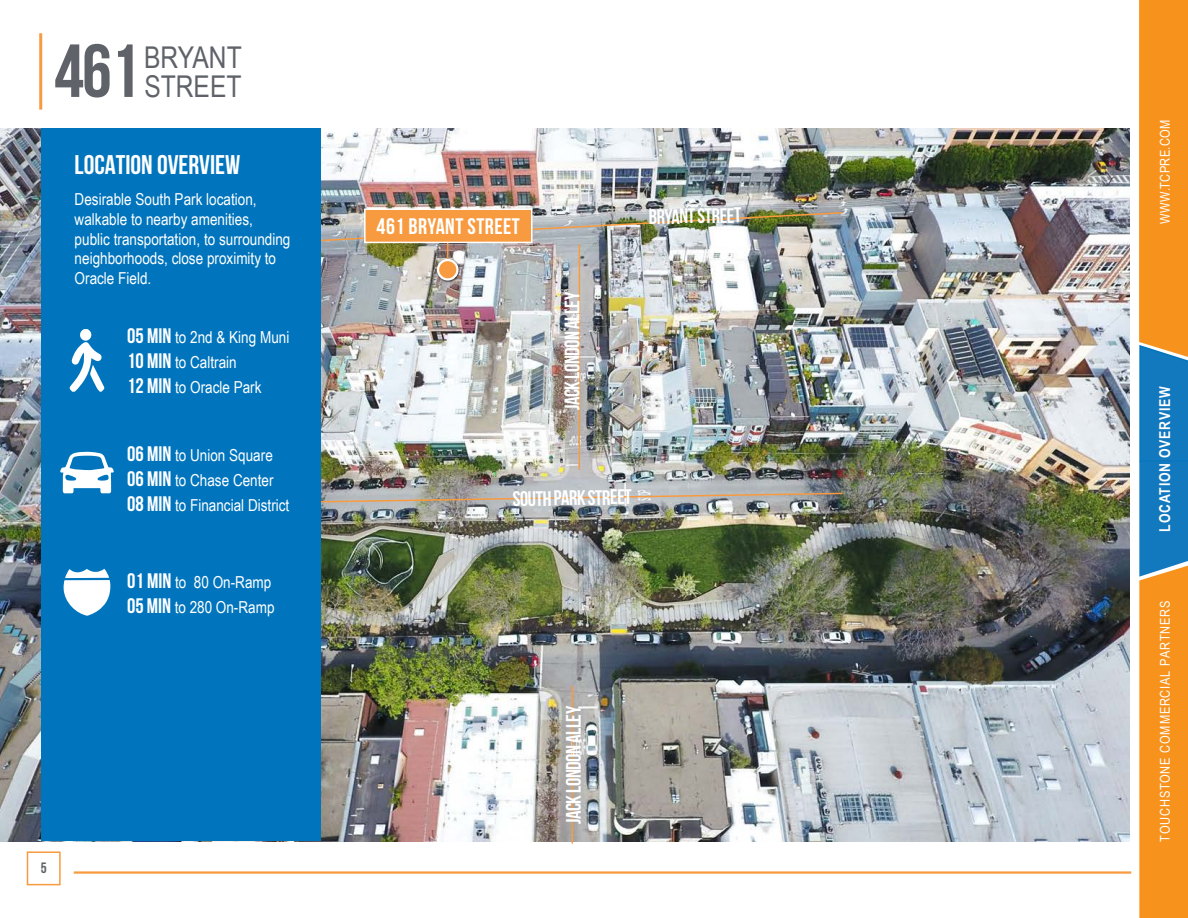
<style>
.page{position:relative;width:1188px;height:918px;background:#fff}
.page>*{position:absolute;margin:0;border:0;box-sizing:border-box;transform-origin:0 0}
.t1{font:700 75px "Bebas Neue";color:#5f6369}
.t2{font:30px/28.5px "Arial Narrow";color:#5f6369}
.Body{font:700 27px "Bebas Neue";color:#fff}
.Body-2{font:700 22.5px "Bebas Neue";letter-spacing:.02em;color:#fff}
.Body-3{font:700 21px "Bebas Neue";letter-spacing:-.025em;color:#fff}
.Body-4{font:16.5px/19.8px "Arial Narrow";color:#fff}
.Body-5{font:700 15px "Arial Narrow";letter-spacing:.05em;color:#fff}
.t3{font:700 15px "Bebas Neue";color:#5f6369}
.t4{font:13.5px "Arial Narrow";letter-spacing:.06em;color:#fff}
.t5{font:13.5px "Arial Narrow";letter-spacing:.03em;color:#fff}
.s1{font-family:"Bebas Neue";font-weight:700;font-size:21px}
</style>
<div class="page">
<hr style="left:39px;top:33px;width:3px;height:77px;background:#f89a3f">
<div style="left:27px;top:851px;width:34px;height:34px;border:2px solid #f89a3f"></div>
<hr style="left:74px;top:871px;width:1058px;height:3px;background:#f89a3f">
<svg style="left:1139px;top:0;width:49px;height:918px;background:#c18e45"></svg>
<img style="left:0;top:129px;width:1130px;height:712px">
<hr style="left:579px;top:245px;width:1px;height:225px;background:#f89a3f">
<svg style="left:321px;top:492px;width:523px;height:11px;background:#b8afa5"></svg>
<hr style="left:572px;top:686px;width:1px;height:157px;background:#f89a3f">
<img style="left:321px;top:211px;width:523px;height:56px">
<div style="left:437px;top:259px;width:24px;height:24px;background:#231f20;opacity:.85"></div>
<svg style="left:438px;top:260px;width:19px;height:19px"></svg>
<div style="left:437px;top:259px;width:22px;height:22px;border:2px solid #fff;border-radius:50%"></div>
<div style="left:364px;top:208px;width:168px;height:35px;background:#f89a3f;border:2px solid #fff"></div>
<div style="left:41px;top:129px;width:280px;height:712px;background:#0075bd"></div>
<svg style="left:70px;top:329px;width:34px;height:63px"></svg>
<svg style="left:60px;top:452px;width:54px;height:41px"></svg>
<svg style="left:64px;top:569px;width:46px;height:47px"></svg>
<h1 class="t1" style="left:54px;top:30px;width:87px">461</h1>
<h2 class="t2" style="left:144px;top:42px;width:99px">BRYANT<br>STREET</h2>
<p class="Body" style="left:75px;top:150px;width:167px">LOCATION OVERVIEW</p>
<p class="Body-4" style="left:75px;top:189px;width:217px">Desirable South Park location, walkable to nearby amenities, public transportation, to surrounding neighborhoods, close proximity to<br>Oracle Field.</p>
<p class="Body-4" style="left:127px;top:327px;width:164px"><span class="s1">05 MIN</span> to 2nd &amp; King Muni</p>
<p class="Body-4" style="left:127px;top:352px;width:111px"><span class="s1">10 MIN</span> to Caltrain</p>
<p class="Body-4" style="left:127px;top:377px;width:136px"><span class="s1">12 MIN</span> to Oracle Park</p>
<p class="Body-4" style="left:127px;top:444px;width:147px"><span class="s1">06 MIN</span> to Union Square</p>
<p class="Body-4" style="left:127px;top:469px;width:148px"><span class="s1">06 MIN</span> to Chase Center</p>
<p class="Body-4" style="left:127px;top:495px;width:164px"><span class="s1">08 MIN</span> to Financial District</p>
<p class="Body-4" style="left:127px;top:571px;width:146px"><span class="s1">01 MIN</span> to 80 On-Ramp</p>
<p class="Body-4" style="left:127px;top:596px;width:149px"><span class="s1">05 MIN</span> to 280 On-Ramp</p>
<p class="t3" style="left:41px;top:859px;width:7px">5</p>
<p class="Body-2" style="left:377px;top:214px;width:145px">461 BRYANT STREET</p>
<p class="Body-3" style="left:561px;top:410px;width:119px;rotate:-90deg">Jack London Alley</p>
<p class="Body-3" style="left:649px;top:205px;width:94px;rotate:-1deg">Bryant Street</p>
<p class="Body-3" style="left:512px;top:487px;width:121px;rotate:-1deg">South Park Street</p>
<p class="Body-3" style="left:562px;top:824px;width:119px;rotate:-90deg">Jack London Alley</p>
<p class="t5" style="left:1155px;top:224px;width:106px;rotate:-90deg">WWW.TCPRE.COM</p>
<p class="Body-5" style="left:1154px;top:532px;width:146px;rotate:-90deg">LOCATION OVERVIEW</p>
<p class="t4" style="left:1155px;top:842px;width:242px;rotate:-90deg">TOUCHSTONE COMMERCIAL PARTNERS</p>
</div>
